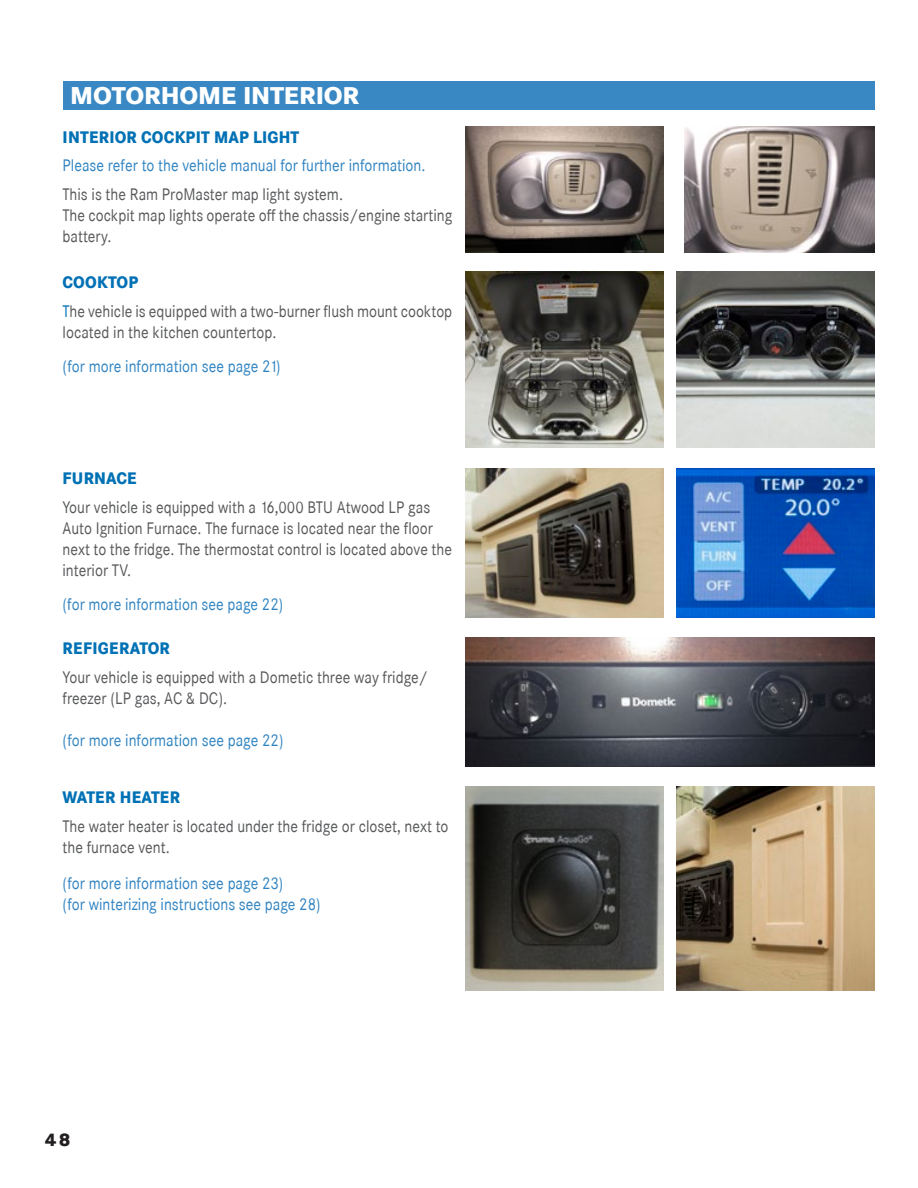
<style>
.page{position:relative;width:918px;height:1188px;background:#fff}
.page>*{position:absolute;margin:0;border:0;box-sizing:border-box;transform-origin:0 0}
.CHAPTER_HEADER{font:800 24px "Corporate SBQ";letter-spacing:-.005em;color:#fff}
.t1{font:800 18px "Corporate SBQ";color:#231f20}
.Indented_H2{font:16.5px/21px "Corporate SBQ";color:#57585a;scale:.9 1}
.Indented_H2-2{font:16.5px "Corporate SBQ";color:#2f83c1;scale:.9 1}
.Indented_H2-3{font:800 16.5px "Corporate SBQ";letter-spacing:.01em;color:#0071b5;scale:.9 1}
.Indented_Body{font:800 16.5px "Corporate SBQ";letter-spacing:.02em;color:#0071b5;scale:.9 1}
.s1{color:#0071b5}
</style>
<div class="page">
<div style="left:63px;top:82px;width:812px;height:28px;background:#3a88c3"></div>
<img style="left:466px;top:126px;width:198px;height:127px">
<img style="left:685px;top:126px;width:190px;height:127px">
<img style="left:466px;top:272px;width:198px;height:176px">
<img style="left:466px;top:468px;width:197px;height:150px">
<img style="left:677px;top:469px;width:198px;height:149px">
<img style="left:466px;top:787px;width:197px;height:203px">
<img style="left:677px;top:787px;width:198px;height:203px">
<img style="left:466px;top:638px;width:409px;height:128px">
<img style="left:677px;top:272px;width:198px;height:176px">
<p class="CHAPTER_HEADER" style="left:70px;top:80px;width:291px">MOTORHOME INTERIOR</p>
<p class="Indented_H2-3" style="left:63px;top:126px;width:265px">INTERIOR COCKPIT MAP LIGHT</p>
<p class="Indented_H2-2" style="left:63px;top:156px;width:405px">Please refer to the vehicle manual for further information.</p>
<p class="Indented_H2" style="left:63px;top:184px;width:313px">This is the Ram ProMaster map light system.</p>
<p class="Indented_H2" style="left:63px;top:205px;width:434px">The cockpit map lights operate off the chassis/engine starting battery.</p>
<p class="Indented_H2-3" style="left:63px;top:272px;width:85px">COOKTOP</p>
<p class="Indented_H2" style="left:63px;top:301px;width:434px"><span class="s1">T</span>he vehicle is equipped with a two-burner flush mount cooktop located in the kitchen countertop.</p>
<p class="Indented_H2-2" style="left:63px;top:357px;width:244px">(for more information see page 21)</p>
<p class="Indented_H2-3" style="left:63px;top:468px;width:84px">FURNACE</p>
<p class="Indented_H2" style="left:63px;top:497px;width:434px">Your vehicle is equipped with a 16,000 BTU Atwood LP gas Auto Ignition Furnace. The furnace is located near the floor next to the fridge. The thermostat control is located above the interior TV.</p>
<p class="Indented_H2-2" style="left:63px;top:595px;width:247px">(for more information see page 22)</p>
<p class="Indented_Body" style="left:63px;top:638px;width:121px">REFIGERATOR</p>
<p class="Indented_H2" style="left:63px;top:667px;width:407px">Your vehicle is equipped with a Dometic three way fridge/ freezer (LP gas, AC &amp; DC).</p>
<p class="Indented_H2-2" style="left:63px;top:730px;width:247px">(for more information see page 22)</p>
<p class="Indented_Body" style="left:63px;top:787px;width:132px">WATER HEATER</p>
<p class="Indented_H2" style="left:63px;top:815px;width:430px">The water heater is located under the fridge or closet, next to the furnace vent.</p>
<p class="Indented_H2-2" style="left:63px;top:873px;width:247px">(for more information see page 23)</p>
<p class="Indented_H2-2" style="left:63px;top:894px;width:288px">(for winterizing instructions see page 28)</p>
<p class="t1" style="left:45px;top:1128px;width:27px">48</p>
</div>
